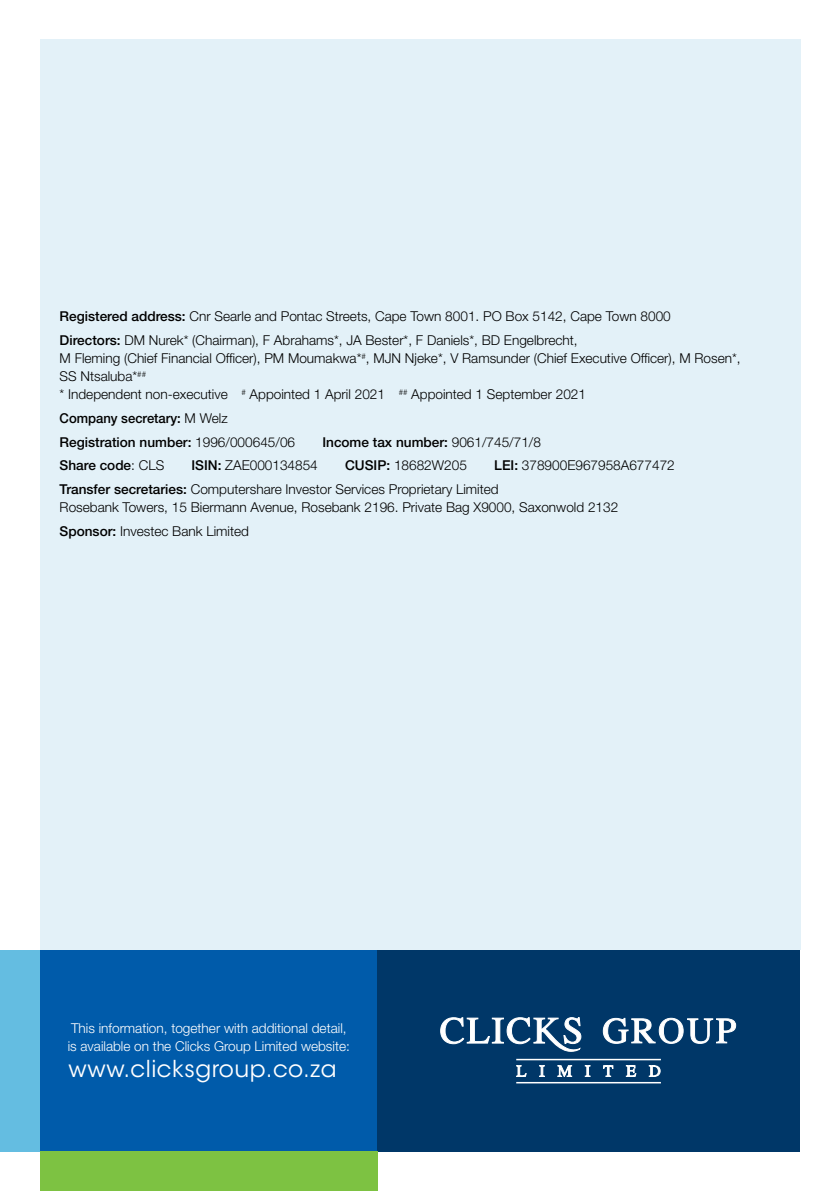
<style>
.page{position:relative;width:840px;height:1191px;background:#fff}
.page>*{position:absolute;margin:0;border:0;box-sizing:border-box;transform-origin:0 0}
.t1{font:23.2px "ITC Avant Garde Std";letter-spacing:.025em;color:#fff}
.t2{font:300 13.6px/23.6px "Helvetica Neue LT Std";color:#000}
.t3{font:300 13.6px/18px "Helvetica Neue LT Std";color:#fff}
.t4{font:500 13.6px/23.6px "Helvetica Neue LT Std";color:#000;scale:.96 1}
.t5{font:500 13.6px "Helvetica Neue LT Std";color:#000}
.s1{font-weight:500}
.s2{font-weight:300}
</style>
<div class="page">
<div style="left:40px;top:950px;width:337px;height:201px;background:#005baa"></div>
<div style="left:377px;top:950px;width:422px;height:201px;background:#003768"></div>
<div style="left:40px;top:40px;width:759px;height:910px;background:#e3f1f8"></div>
<div style="left:0;top:950px;width:40px;height:201px;background:#64bde1"></div>
<div style="left:40px;top:1151px;width:337px;height:40px;background:#7dc242"></div>
<svg style="left:516px;top:1065px;width:10px;height:11px"></svg>
<svg style="left:539px;top:1065px;width:5px;height:11px"></svg>
<svg style="left:557px;top:1065px;width:14px;height:11px"></svg>
<svg style="left:584px;top:1065px;width:6px;height:11px"></svg>
<svg style="left:603px;top:1065px;width:10px;height:11px"></svg>
<svg style="left:625px;top:1065px;width:10px;height:11px"></svg>
<svg style="left:648px;top:1065px;width:12px;height:11px"></svg>
<hr style="left:516px;top:1058px;width:144px;height:2px;background:#fff">
<hr style="left:516px;top:1082px;width:144px;height:1px;background:#fff">
<svg style="left:440px;top:1017px;width:140px;height:35px"></svg>
<svg style="left:602px;top:1018px;width:133px;height:25px"></svg>
<p class="t2" style="left:60px;top:304px;width:612px"><span class="s1">Registered address:</span> Cnr Searle and Pontac Streets, Cape Town 8001. PO Box 5142, Cape Town 8000<br><span class="s1">Directors:</span> DM Nurek* (Chairman), F Abrahams*, JA Bester*, F Daniels*, BD Engelbrecht,</p>
<p class="t2" style="left:60px;top:349px;width:682px;line-height:18px">M Fleming (Chief Financial Officer), PM Moumakwa*<sup>#</sup>, MJN Njeke*, V Ramsunder (Chief Executive Officer), M Rosen*,<br>SS Ntsaluba*<sup>##<br></sup>* Independent non-executive <sup>#</sup> Appointed 1 April 2021 <sup>##</sup> Appointed 1 September 2021</p>
<p class="t4" style="left:60px;top:406px;width:247px">Company secretary: <span class="s2">M Welz<br></span>Registration number: <span class="s2">1996/000645/06</span></p>
<p class="t5" style="left:322px;top:433px;width:220px">Income tax number: <span class="s2">9061/745/71/8</span></p>
<p class="t5" style="left:60px;top:457px;width:106px">Share code<span class="s2">: CLS</span></p>
<p class="t2" style="left:191px;top:453px;width:128px"><span class="s1">ISIN:</span> ZAE000134854</p>
<p class="t2" style="left:345px;top:453px;width:123px"><span class="s1">CUSIP:</span> 18682W205</p>
<p class="t2" style="left:60px;top:453px;width:616px;text-indent:434px"><span class="s1">LEI:</span> 378900E967958A677472<br><span class="s1">Transfer secretaries:</span> Computershare Investor Services Proprietary Limited</p>
<p class="t2" style="left:60px;top:495px;width:560px">Rosebank Towers, 15 Biermann Avenue, Rosebank 2196. Private Bag X9000, Saxonwold 2132<br><span class="s1">Sponsor:</span> Investec Bank Limited</p>
<p class="t3" style="left:68px;top:1019px;width:283px">This information, together with additional detail, is available on the Clicks Group Limited website:</p>
<h1 class="t1" style="left:69px;top:1055px;width:269px">www.clicksgroup.co.za</h1>
</div>
